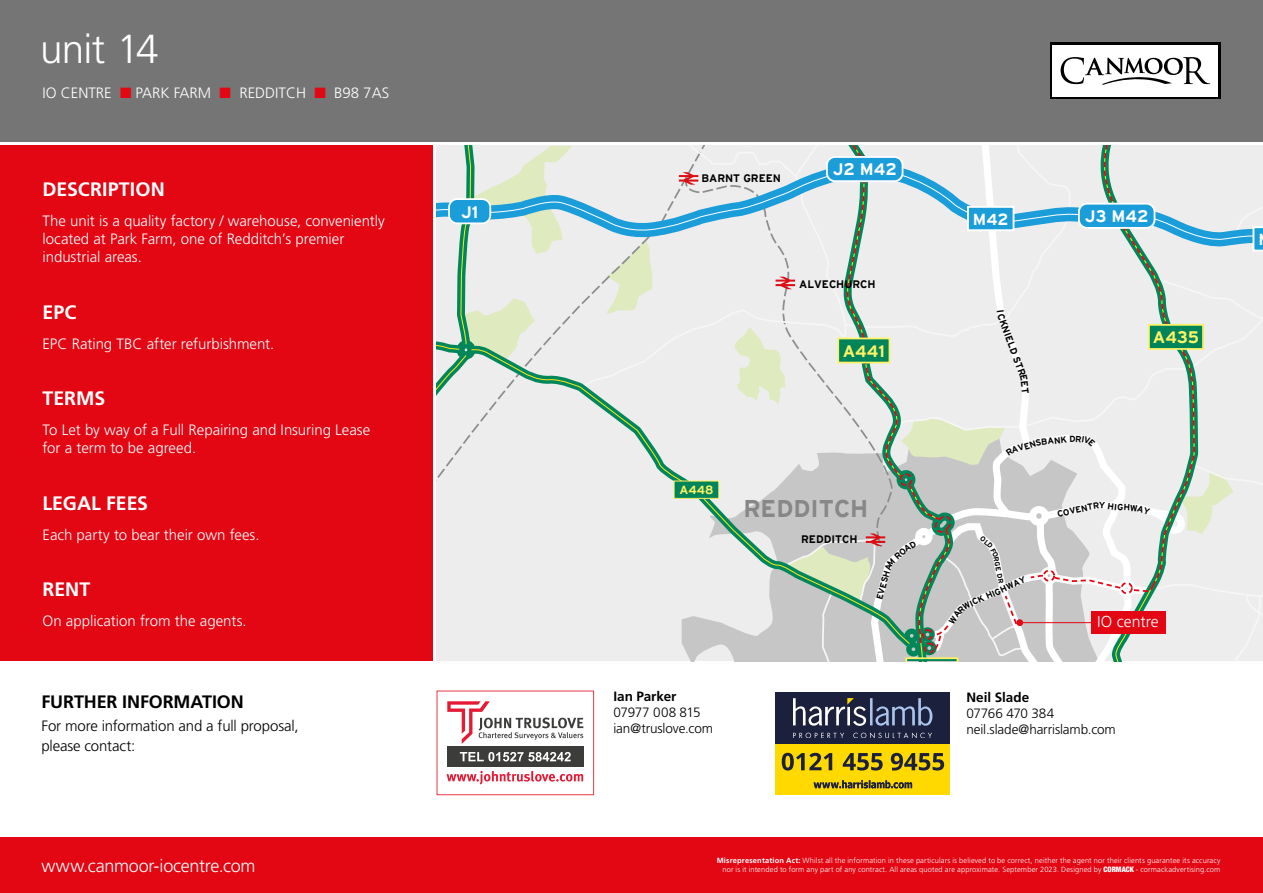
<style>
.page{position:relative;width:1263px;height:893px;background:#fff}
.page>*{position:absolute;margin:0;border:0;box-sizing:border-box;transform-origin:0 0}
.t1{font:300 40.5px "Frutiger LT Std";letter-spacing:-.02em;color:#fff}
.t2{font:700 24.15px "Interstate";color:#878787}
.t3{font:700 19.5px "Frutiger LT Std";color:#fff}
.t4{font:300 18px "Frutiger LT Std";letter-spacing:-.015em;color:#fff}
.t5{font:700 18px "Frutiger LT Std";letter-spacing:-.01em;color:#000}
.t6{font:700 16.65px "Interstate";color:#fff}
.t7{font:700 16.65px "Interstate";color:#fff265}
.t8{font:700 16.05px "Interstate";color:#fff}
.t9{font:300 15.9px "Frutiger LT Std";color:#fff}
.t10{font:300 15px/18px "Frutiger LT Std";color:#fff}
.t11{font:300 15px/19.5px "Frutiger LT Std";letter-spacing:-.01em;color:#000}
.t12{font:300 13.5px/16.2px "Frutiger LT Std";letter-spacing:-.01em;color:#000}
.t13{font:700 13.5px "Frutiger LT Std";color:#000}
.t14{font:700 12px "Interstate";color:#fff265}
.t15{font:700 10.95px "Interstate";color:#000}
.t16{font:700 9.75px "Interstate";color:#000}
.t17{font:700 8.85px "Interstate";color:#000}
.t18{font:300 7.5px/9px "Frutiger LT Std";letter-spacing:.015em;color:#fff;text-align:right}
.s1{color:#e30613}
.s2{font-weight:700}
.s3{font-family:"Helvetica Neue";font-weight:900;font-stretch:condensed}
</style>
<div class="page">
<div style="left:0;top:0;width:1263px;height:141px;background:#757575"></div>
<div style="left:1050px;top:43px;width:170px;height:56px;background:#000"></div>
<div style="left:1052px;top:45px;width:166px;height:52px;background:#fff"></div>
<svg style="left:1060px;top:57px;width:150px;height:28px"></svg>
<div style="left:0;top:838px;width:1263px;height:55px;background:#e30613"></div>
<div style="left:0;top:146px;width:432px;height:515px;background:#e30613"></div>
<svg style="left:447px;top:701px;width:136px;height:43px"></svg>
<svg style="left:447px;top:771px;width:136px;height:13px"></svg>
<div style="left:447px;top:746px;width:136px;height:21px;background:#3c3c3b"></div>
<svg style="left:460px;top:752px;width:111px;height:9px"></svg>
<div style="left:437px;top:691px;width:157px;height:104px;border:1px solid #e83843"></div>
<svg style="left:437px;top:146px;width:135px;height:515px;background:#e3e8e3"></svg>
<svg style="left:437px;top:163px;width:142px;height:107px;background:#cde0db"></svg>
<div style="left:449px;top:199px;width:41px;height:24px;background:#1b9dd9;border-radius:8px"></div>
<div style="left:448px;top:198px;width:43px;height:26px;border:2px solid #fff;border-radius:8px"></div>
<div style="left:776px;top:692px;width:174px;height:103px;background:#1b203d"></div>
<div style="left:776px;top:745px;width:174px;height:50px;background:#ffd900"></div>
<svg style="left:814px;top:780px;width:98px;height:8px"></svg>
<svg style="left:805px;top:732px;width:120px;height:6px"></svg>
<svg style="left:793px;top:698px;width:139px;height:28px"></svg>
<svg style="left:782px;top:753px;width:50px;height:17px"></svg>
<svg style="left:843px;top:753px;width:40px;height:17px"></svg>
<svg style="left:891px;top:753px;width:53px;height:17px"></svg>
<svg style="left:579px;top:146px;width:684px;height:515px;background:#d7dfdd"></svg>
<h1 class="t1" style="left:40px;top:26px;width:120px">unit 14</h1>
<p class="t10" style="left:43px;top:84px;width:348px">IO CENTRE <span class="s1">■</span> PARK FARM <span class="s1">■</span> REDDITCH <span class="s1">■</span> B98 7AS</p>
<h3 class="t3" style="left:43px;top:178px;width:124px">DESCRIPTION</h3>
<p class="t10" style="left:43px;top:212px;width:344px">The unit is a quality factory / warehouse, conveniently located at Park Farm, one of Redditch’s premier industrial areas.</p>
<h3 class="t3" style="left:43px;top:301px;width:35px">EPC</h3>
<p class="t10" style="left:43px;top:335px;width:233px">EPC Rating TBC after refurbishment.</p>
<h3 class="t3" style="left:43px;top:387px;width:64px">TERMS</h3>
<p class="t10" style="left:43px;top:421px;width:329px">To Let by way of a Full Repairing and Insuring Lease for a term to be agreed.</p>
<h3 class="t3" style="left:43px;top:491px;width:107px">LEGAL FEES</h3>
<p class="t10" style="left:43px;top:526px;width:219px">Each party to bear their own fees.</p>
<h3 class="t3" style="left:43px;top:578px;width:49px">RENT</h3>
<p class="t10" style="left:43px;top:612px;width:206px">On application from the agents.</p>
<p class="t5" style="left:41px;top:691px;width:204px">FURTHER INFORMATION</p>
<p class="t11" style="left:41px;top:716px;width:259px">For more information and a full proposal, please contact:</p>
<p class="t4" style="left:41px;top:855px;width:216px">www.canmoor-iocentre.com</p>
<p class="t15" style="left:701px;top:172px;width:81px">BARNT GREEN</p>
<p class="t6" style="left:833px;top:160px;width:66px">J2 M42</p>
<p class="t6" style="left:461px;top:202px;width:19px">J1</p>
<p class="t6" style="left:1085px;top:207px;width:65px">J3 M42</p>
<p class="t8" style="left:973px;top:210px;width:37px">M42</p>
<p class="t15" style="left:799px;top:278px;width:78px">ALVECHURCH</p>
<p class="t7" style="left:843px;top:342px;width:44px">A441</p>
<p class="t14" style="left:679px;top:483px;width:35px">A448</p>
<h2 class="t2" style="left:743px;top:495px;width:126px">REDDITCH</h2>
<p class="t15" style="left:801px;top:534px;width:58px">REDDITCH</p>
<p class="t17" style="left:874px;top:598px;width:38px;rotate:-74deg">EVESHA</p>
<p class="t13" style="left:613px;top:688px;width:65px">Ian Parker</p>
<p class="t12" style="left:613px;top:704px;width:101px">07977 008 815 ian@truslove.com</p>
<p class="t16" style="left:1012px;top:331px;width:46px;rotate:70deg">IELD STR</p>
<p class="t7" style="left:1153px;top:328px;width:48px">A435</p>
<p class="t17" style="left:1056px;top:509px;width:32px;rotate:-12deg">COVEN</p>
<p class="t9" style="left:1097px;top:613px;width:63px">IO centre</p>
<p class="t13" style="left:966px;top:689px;width:64px">Neil Slade</p>
<p class="t12" style="left:966px;top:705px;width:151px">07766 470 384 neil.slade@harrislamb.com</p>
<p class="t18" style="left:717px;top:856px;width:505px"><span class="s2">Misrepresentation Act:</span> Whilst all the information in these particulars is believed to be correct, neither the agent nor their clients guarantee its accuracy nor is it intended to form any part of any contract. All areas quoted are approximate. September 2023. Designed by <span class="s3">CORMACK</span> - cormackadvertising.com</p>
</div>
